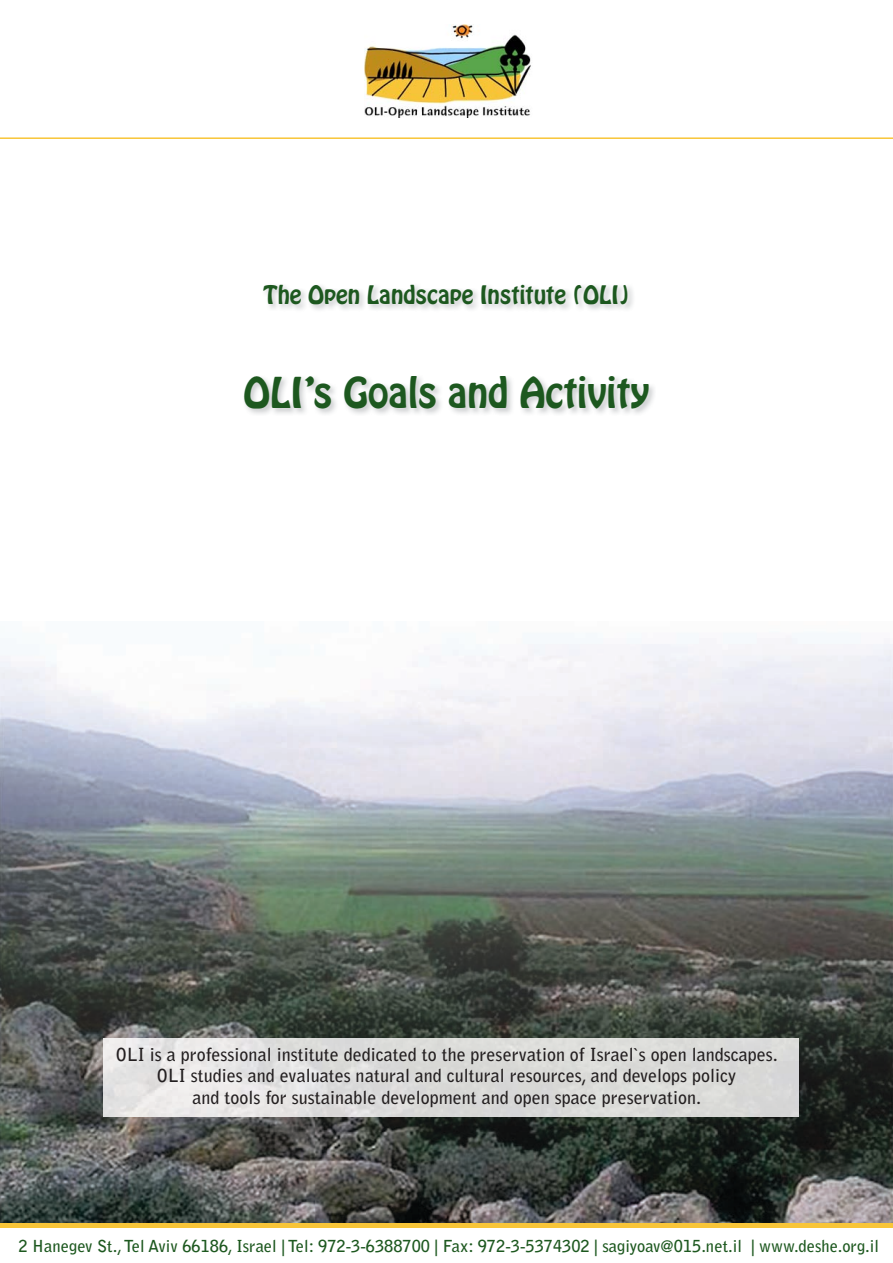
<style>
.page{position:relative;width:893px;height:1263px;background:#fff}
.page>*{position:absolute;margin:0;border:0;box-sizing:border-box;transform-origin:0 0}
.t1{font:37.5px "Hobo Std";color:#1d581f}
.t2{font:22.5px "Hobo Std";color:#1d581f}
.t3{font:700 18px/21.6px "Bell Gothic Std";color:#231f20;text-align:center}
.t4{font:700 16.5px "Bell Gothic Std";color:#1d581f}
</style>
<div class="page">
<img style="left:0;top:638px;width:893px;height:585px">
<img style="left:365px;top:24px;width:166px;height:93px">
<img style="left:103px;top:1038px;width:695px;height:78px">
<hr style="left:0;top:137px;width:893px;height:2px;background:#f8c538">
<div style="left:0;top:1223px;width:893px;height:5px;background:#f8c538"></div>
<p class="t2" style="left:264px;top:280px;width:367px">The Open Landscape Institute (OLI)</p>
<h1 class="t1" style="left:243px;top:367px;width:408px">OLI’s Goals and Activity</h1>
<p class="t3" style="left:116px;top:1043px;width:663px">OLI is a professional institute dedicated to the preservation of Israel`s open landscapes.<br>OLI studies and evaluates natural and cultural resources, and develops policy<br>and tools for sustainable development and open space preservation.</p>
<p class="t4" style="left:19px;top:1236px;width:862px">2 Hanegev St., Tel Aviv 66186, Israel | Tel: 972-3-6388700 | Fax: 972-3-5374302 | sagiyoav@015.net.il | www.deshe.org.il</p>
</div>
